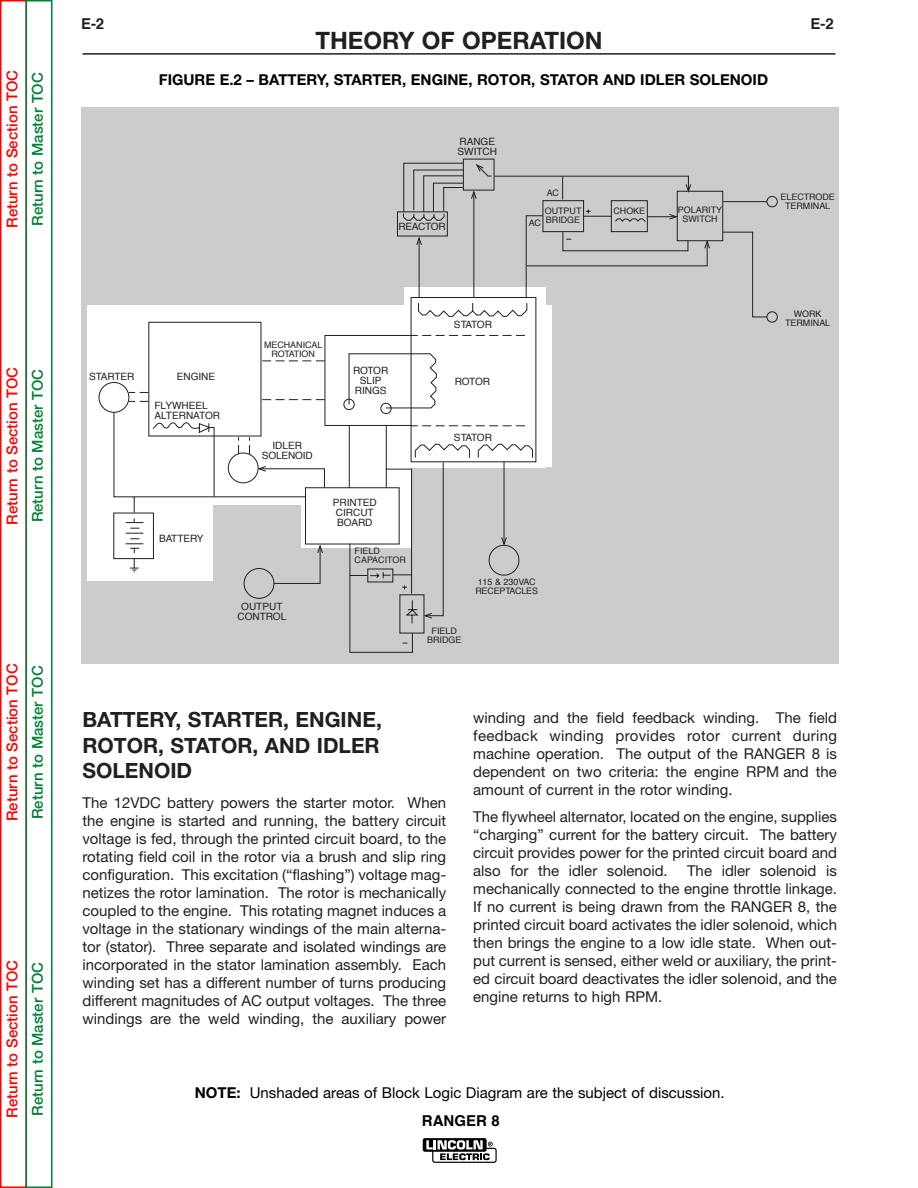
<style>
.page{position:relative;width:918px;height:1188px;background:#fff}
.page>*{position:absolute;margin:0;border:0;box-sizing:border-box;transform-origin:0 0}
.t1{font:700 24px "Helvetica Neue";color:#231f20}
.t2{font:700 21px/25.2px "Helvetica Neue";color:#231f20;text-align:justify}
.t3{font:15px/18px "Helvetica Neue";color:#231f20;text-align:justify}
.t4{font:500 15px "Helvetica Neue";color:#f00}
.t5{font:500 15px "Helvetica Neue";color:#008134}
.t6{font:15px "Helvetica Neue";color:#000}
.t7{font:700 15px "Helvetica Neue";color:#000}
.t8{font:700 15px "Helvetica";color:#000}
.t9{font:700 15px "Helvetica";color:#231f20}
.t10{font:10.05px/10.1px "Helvetica";color:#231f20;text-align:center}
.t11{font:9px/9px "Helvetica";color:#231f20;text-align:center}
.s1{font-weight:700}
</style>
<div class="page">
<hr style="left:82px;top:53px;width:754px;height:2px;background:#231f20">
<div style="left:423px;top:1138px;width:64px;height:14px;background:#000;border-radius:2px"></div>
<svg style="left:426px;top:1140px;width:71px;height:23px"></svg>
<div style="left:0;top:0;width:27px;height:1188px;border:2px solid #f00"></div>
<div style="left:26px;top:0;width:26px;height:1188px;border:2px solid #008134"></div>
<div style="left:82px;top:107px;width:757px;height:556px;background:#ccc"></div>
<div style="left:88px;top:449px;width:125px;height:132px;background:#fff"></div>
<svg style="left:98px;top:159px;width:680px;height:290px"></svg>
<svg style="left:129px;top:401px;width:20px;height:1px"></svg>
<svg style="left:129px;top:392px;width:20px;height:1px"></svg>
<svg style="left:208px;top:163px;width:560px;height:490px"></svg>
<svg style="left:113px;top:412px;width:212px;height:172px"></svg>
<svg style="left:383px;top:579px;width:61px;height:65px"></svg>
<svg style="left:646px;top:239px;width:64px;height:27px"></svg>
<svg style="left:586px;top:210px;width:5px;height:4px"></svg>
<svg style="left:403px;top:213px;width:42px;height:5px"></svg>
<svg style="left:471px;top:164px;width:220px;height:35px"></svg>
<svg style="left:370px;top:218px;width:276px;height:361px"></svg>
<p class="t4" style="left:7px;top:228px;width:159px;rotate:-90deg">Return to Section TOC</p>
<p class="t5" style="left:32px;top:226px;width:155px;rotate:-90deg">Return to Master TOC</p>
<p class="t4" style="left:7px;top:525px;width:159px;rotate:-90deg">Return to Section TOC</p>
<p class="t5" style="left:32px;top:522px;width:155px;rotate:-90deg">Return to Master TOC</p>
<p class="t4" style="left:7px;top:821px;width:159px;rotate:-90deg">Return to Section TOC</p>
<p class="t5" style="left:32px;top:819px;width:155px;rotate:-90deg">Return to Master TOC</p>
<p class="t4" style="left:7px;top:1118px;width:159px;rotate:-90deg">Return to Section TOC</p>
<p class="t5" style="left:32px;top:1116px;width:155px;rotate:-90deg">Return to Master TOC</p>
<p class="t9" style="left:81px;top:12px;width:25px">E-2</p>
<p class="t9" style="left:811px;top:12px;width:25px">E-2</p>
<h1 class="t1" style="left:315px;top:31px;width:289px">THEORY OF OPERATION</h1>
<p class="t7" style="left:159px;top:75px;width:611px">FIGURE E.2 – BATTERY, STARTER, ENGINE, ROTOR, STATOR AND IDLER SOLENOID</p>
<p class="t10" style="left:457px;top:137px;width:41px;text-align:left">RANGE<br>SWITCH</p>
<p class="t10" style="left:398px;top:222px;width:49px">REACTOR</p>
<p class="t11" style="left:547px;top:188px;width:14px">AC</p>
<p class="t11" style="left:545px;top:207px;width:38px;text-align:left">OUTPUT<br>BRIDGE</p>
<p class="t11" style="left:613px;top:206px;width:33px">CHOKE</p>
<p class="t11" style="left:529px;top:218px;width:14px">AC</p>
<p class="t11" style="left:678px;top:206px;width:46px">POLARITY<br>SWITCH</p>
<p class="t10" style="left:89px;top:371px;width:47px">STARTER</p>
<p class="t10" style="left:177px;top:371px;width:40px">ENGINE</p>
<p class="t10" style="left:154px;top:401px;width:67px;text-align:left">FLYWHEEL<br>ALTERNATOR</p>
<p class="t10" style="left:159px;top:534px;width:46px">BATTERY</p>
<p class="t11" style="left:264px;top:341px;width:60px">MECHANICAL<br>ROTATION</p>
<p class="t10" style="left:353px;top:366px;width:37px">ROTOR<br>SLIP<br>RINGS</p>
<p class="t10" style="left:262px;top:440px;width:52px">IDLER<br>SOLENOID</p>
<p class="t10" style="left:237px;top:602px;width:50px">OUTPUT<br>CONTROL</p>
<p class="t10" style="left:333px;top:498px;width:46px">PRINTED<br>CIRCUT<br>BOARD</p>
<p class="t11" style="left:355px;top:547px;width:53px;text-align:left">FIELD<br>CAPACITOR</p>
<p class="t10" style="left:454px;top:320px;width:39px">STATOR</p>
<p class="t10" style="left:455px;top:376px;width:37px">ROTOR</p>
<p class="t10" style="left:454px;top:433px;width:39px">STATOR</p>
<p class="t11" style="left:427px;top:627px;width:36px">FIELD<br>BRIDGE</p>
<p class="t11" style="left:475px;top:578px;width:64px;text-align:left">115 &amp; 230VAC<br>RECEPTACLES</p>
<p class="t11" style="left:780px;top:193px;width:56px">ELECTRODE<br>TERMINAL</p>
<p class="t11" style="left:785px;top:310px;width:47px">WORK<br>TERMINAL</p>
<h2 class="t2" style="left:82px;top:709px;width:301px">BATTERY, STARTER, ENGINE, ROTOR, STATOR, AND IDLER SOLENOID</h2>
<p class="t3" style="left:82px;top:795px;width:365px">The 12VDC battery powers the starter motor. When the engine is started and running, the battery circuit voltage is fed, through the printed circuit board, to the rotating field coil in the rotor via a brush and slip ring configuration. This excitation (“flashing”) voltage mag&shy;netizes the rotor lamination. The rotor is mechanically coupled to the engine. This rotating magnet induces a voltage in the stationary windings of the main alterna&shy;tor (stator). Three separate and isolated windings are incorporated in the stator lamination assembly. Each winding set has a different number of turns producing different magnitudes of AC output voltages. The three windings are the weld winding, the auxiliary power</p>
<p class="t3" style="left:473px;top:710px;width:365px">winding and the field feedback winding. The field feedback winding provides rotor current during machine operation. The output of the RANGER 8 is dependent on two criteria: the engine RPM and the amount of current in the rotor winding.</p>
<p class="t3" style="left:473px;top:809px;width:365px">The flywheel alternator, located on the engine, supplies “charging” current for the battery circuit. The battery circuit provides power for the printed circuit board and also for the idler solenoid.</p>
<p class="t3" style="left:473px;top:863px;width:365px;text-indent:214px">The idler solenoid is mechanically connected to the engine throttle linkage.<br>If no current is being drawn from the RANGER 8, the printed circuit board activates the idler solenoid, which then brings the engine to a low idle state. When out&shy;put current is sensed, either weld or auxiliary, the print&shy;ed circuit board deactivates the idler solenoid, and the engine returns to high RPM.</p>
<p class="t6" style="left:195px;top:1087px;width:531px"><span class="s1">NOTE:</span> Unshaded areas of Block Logic Diagram are the subject of discussion.</p>
<p class="t8" style="left:422px;top:1109px;width:79px">RANGER 8</p>
</div>
